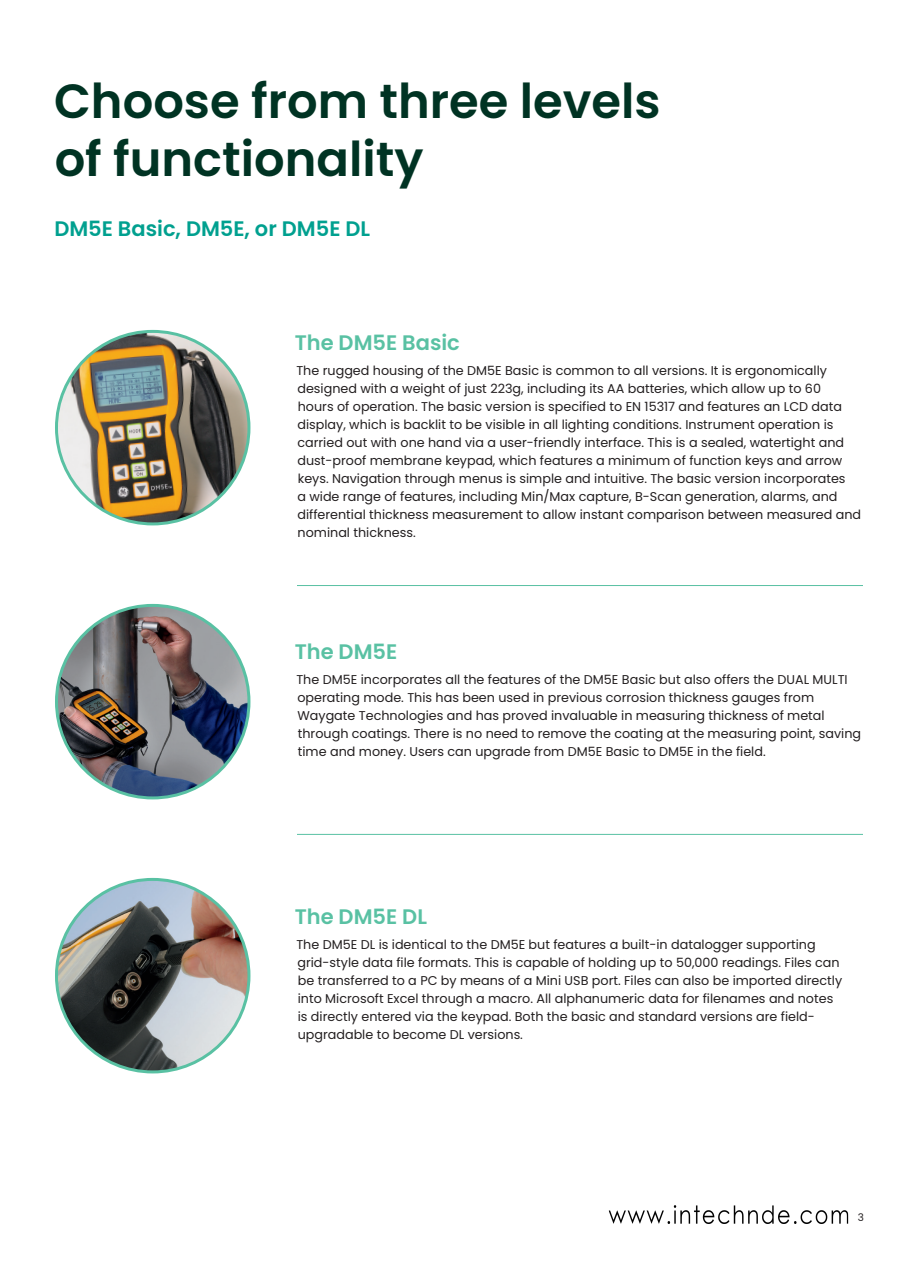
<style>
.page{position:relative;width:918px;height:1264px;background:#fff}
.page>*{position:absolute;margin:0;border:0;box-sizing:border-box;transform-origin:0 0}
._32pt-headline{font:600 48px/57.6px "Poppins";color:#003323}
._15pt-body_subhead{font:600 21px "Poppins";color:#59c1a3}
._15pt-body_subhead-2{font:600 21px "Poppins";color:#00a08f}
._8_5pt-body_text{font:12.75px/18px "Poppins";color:#231f20}
.t1{font:10.5px "Poppins";color:#231f20}
</style>
<div class="page">
<img style="left:56px;top:331px;width:193px;height:193px">
<img style="left:56px;top:605px;width:193px;height:193px;border-radius:96px">
<img style="left:56px;top:879px;width:193px;height:193px;border-radius:96px">
<hr style="left:297px;top:585px;width:566px;height:1px;background:#59c1a3">
<hr style="left:297px;top:834px;width:566px;height:1px;background:#59c1a3">
<img style="left:608px;top:1205px;width:241px;height:19px">
<p class="_32pt-headline" style="left:54px;top:73px;width:608px">Choose from three levels of functionality</p>
<p class="_15pt-body_subhead-2" style="left:54px;top:217px;width:317px">DM5E Basic, DM5E, or DM5E DL</p>
<p class="_15pt-body_subhead" style="left:295px;top:331px;width:167px">The DM5E Basic</p>
<p class="_8_5pt-body_text" style="left:296px;top:362px;width:566px">The rugged housing of the DM5E Basic is common to all versions. It is ergonomically designed with a weight of just 223g, including its AA batteries, which allow up to 60<br>hours of operation. The basic version is specified to EN 15317 and features an LCD data display, which is backlit to be visible in all lighting conditions. Instrument operation is carried out with one hand via a user-friendly interface. This is a sealed, watertight and dust-proof membrane keypad, which features a minimum of function keys and arrow keys. Navigation through menus is simple and intuitive. The basic version incorporates<br>a wide range of features, including Min/Max capture, B-Scan generation, alarms, and differential thickness measurement to allow instant comparison between measured and nominal thickness.</p>
<p class="_15pt-body_subhead" style="left:295px;top:639px;width:104px">The DM5E</p>
<p class="_8_5pt-body_text" style="left:296px;top:670px;width:566px">The DM5E incorporates all the features of the DM5E Basic but also offers the DUAL MULTI operating mode. This has been used in previous corrosion thickness gauges from Waygate Technologies and has proved invaluable in measuring thickness of metal through coatings. There is no need to remove the coating at the measuring point, saving time and money. Users can upgrade from DM5E Basic to DM5E in the field.</p>
<p class="_15pt-body_subhead" style="left:295px;top:905px;width:134px">The DM5E DL</p>
<p class="_8_5pt-body_text" style="left:296px;top:935px;width:547px">The DM5E DL is identical to the DM5E but features a built-in datalogger supporting grid-style data file formats. This is capable of holding up to 50,000 readings. Files can be transferred to a PC by means of a Mini USB port. Files can also be imported directly into Microsoft Excel through a macro. All alphanumeric data for filenames and notes is directly entered via the keypad. Both the basic and standard versions are field&shy;upgradable to become DL versions.</p>
<p class="t1" style="left:858px;top:1211px;width:8px">3</p>
</div>
